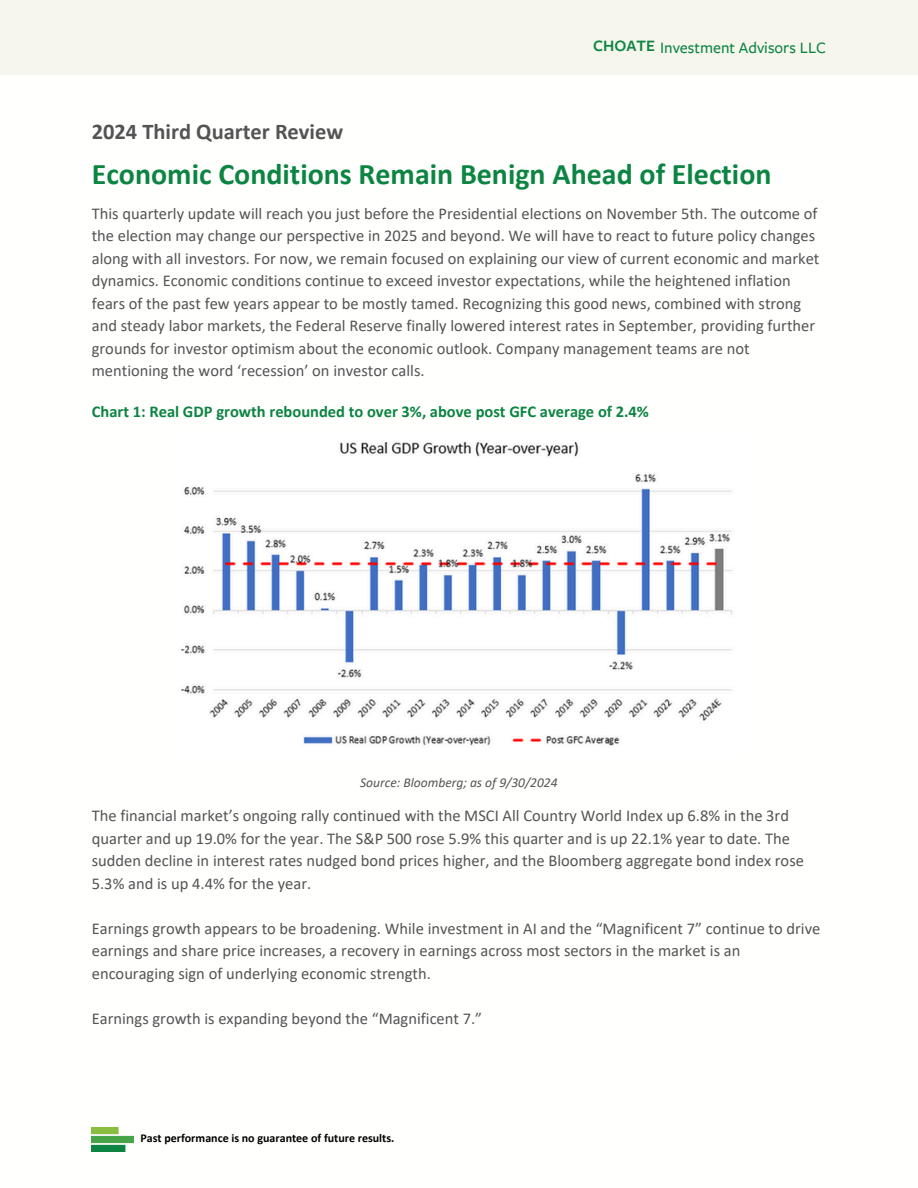
<style>
.page{position:relative;width:918px;height:1188px;background:#fff}
.page>*{position:absolute;margin:0;border:0;box-sizing:border-box;transform-origin:0 0}
.t1{font:700 30px "Calibri";color:#0c8442}
.t2{font:700 22.5px "Calibri";color:#545454}
.t3{font:16.5px/22.5px "Calibri";color:#545454}
.t4{font:700 16.5px "Calibri";color:#0c8442}
.t5{font:500 16.5px "Freight Sans Pro";color:#0c8442}
.t6{font:600 16.5px "Freight Sans Pro";color:#0c8442}
.t7{font:italic 13.5px "Calibri";color:#545454}
.t8{font:700 12px "Calibri";color:#000}
</style>
<div class="page">
<div style="left:0;top:0;width:918px;height:74px;background:#f6f6ed"></div>
<img style="left:92px;top:1127px;width:41px;height:24px">
<img style="left:180px;top:442px;width:552px;height:304px">
<h5 class="t6" style="left:593px;top:35px;width:63px">CHOATE</h5>
<h3 class="t5" style="left:660px;top:39px;width:168px">Investment Advisors LLC</h3>
<h6 class="t2" style="left:92px;top:122px;width:253px">2024 Third Quarter Review</h6>
<h5 class="t1" style="left:92px;top:161px;width:681px">Economic Conditions Remain Benign Ahead of Election</h5>
<h4 class="t3" style="left:92px;top:204px;width:729px">This quarterly update will reach you just before the Presidential elections on November 5th. The outcome of the election may change our perspective in 2025 and beyond. We will have to react to future policy changes along with all investors. For now, we remain focused on explaining our view of current economic and market dynamics. Economic conditions continue to exceed investor expectations, while the heightened inflation fears of the past few years appear to be mostly tamed. Recognizing this good news, combined with strong and steady labor markets, the Federal Reserve finally lowered interest rates in September, providing further grounds for investor optimism about the economic outlook. Company management teams are not mentioning the word ‘recession’ on investor calls.</h4>
<p class="t4" style="left:92px;top:405px;width:559px">Chart 1: Real GDP growth rebounded to over 3%, above post GFC average of 2.4%</p>
<h5 class="t7" style="left:360px;top:777px;width:199px">Source: Bloomberg; as of 9/30/2024</h5>
<h5 class="t3" style="left:92px;top:806px;width:714px">The financial market’s ongoing rally continued with the MSCI All Country World Index up 6.8% in the 3rd quarter and up 19.0% for the year. The S&amp;P 500 rose 5.9% this quarter and is up 22.1% year to date. The sudden decline in interest rates nudged bond prices higher, and the Bloomberg aggregate bond index rose 5.3% and is up 4.4% for the year.</h5>
<p class="t3" style="left:92px;top:918px;width:730px">Earnings growth appears to be broadening. While investment in AI and the “Magnificent 7” continue to drive earnings and share price increases, a recovery in earnings across most sectors in the market is an encouraging sign of underlying economic strength.</p>
<p class="t3" style="left:92px;top:1008px;width:392px">Earnings growth is expanding beyond the “Magnificent 7.”</p>
<h2 class="t8" style="left:140px;top:1133px;width:255px">Past performance is no guarantee of future results.</h2>
</div>
